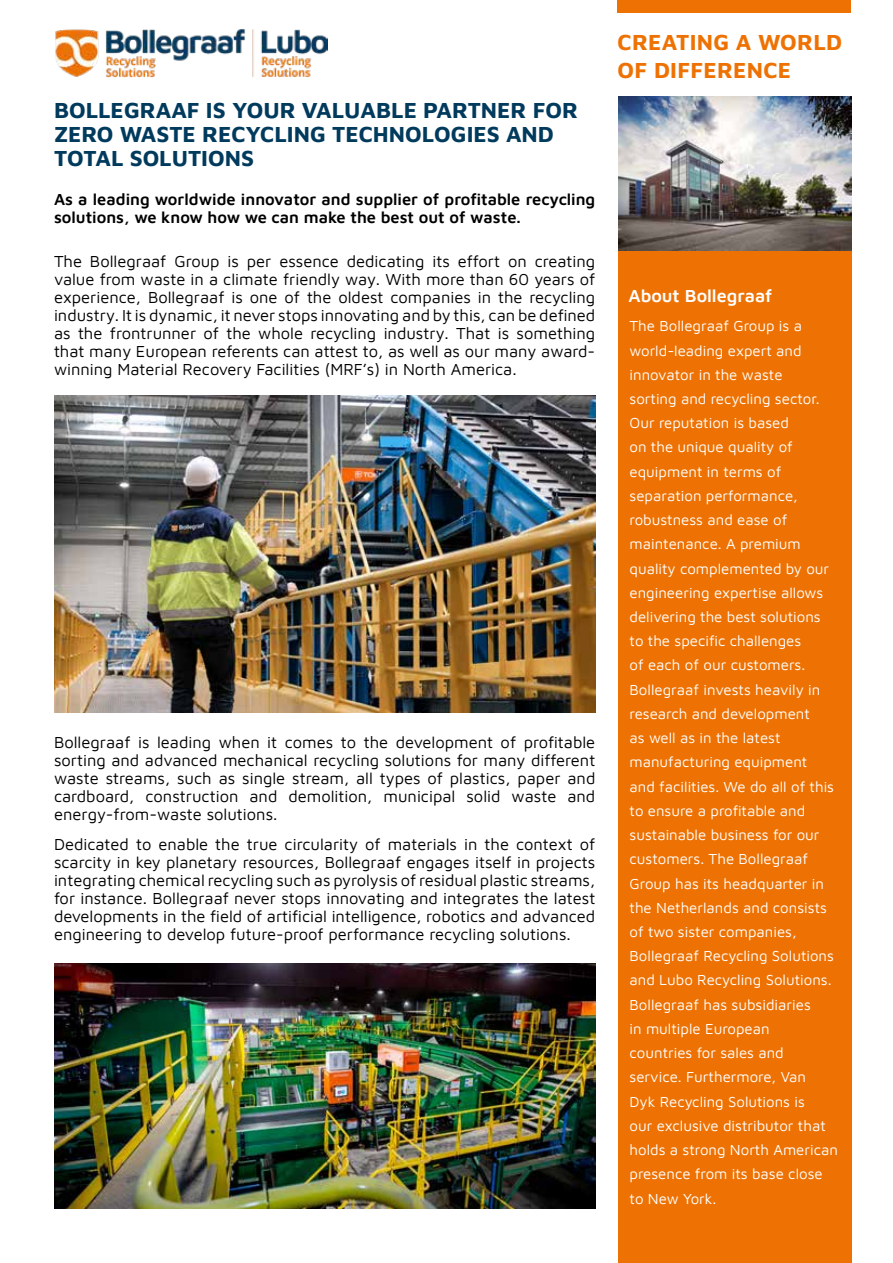
<style>
.page{position:relative;width:893px;height:1263px;background:#fff}
.page>*{position:absolute;margin:0;border:0;box-sizing:border-box;transform-origin:0 0}
.t1{font:22.5px/24px "Maven Pro";color:#003a5d}
.t2{font:22.5px/27.3px "Maven Pro";letter-spacing:.01em;color:#ee7203}
.t3{font:600 18px "Maven Pro";color:#fff}
.t4{font:16.5px/18px "Maven Pro";color:#000;text-align:justify}
.t5{font:600 16.5px/18px "Maven Pro";color:#000}
.t6{font:15px/24.3px "Maven Pro";color:#fff}
</style>
<div class="page">
<div style="left:618px;top:0;width:233px;height:13px;background:#ee7203"></div>
<div style="left:619px;top:251px;width:233px;height:1012px;background:#ee7203"></div>
<img style="left:619px;top:97px;width:233px;height:154px">
<img style="left:54px;top:395px;width:541px;height:318px">
<img style="left:55px;top:29px;width:272px;height:49px">
<img style="left:54px;top:963px;width:541px;height:246px">
<h1 class="t1" style="left:54px;top:97px;width:526px">BOLLEGRAAF IS YOUR VALUABLE PARTNER FOR<br>ZERO WASTE RECYCLING TECHNOLOGIES AND<br>TOTAL SOLUTIONS</h1>
<p class="t5" style="left:54px;top:189px;width:543px">As a leading worldwide innovator and supplier of profitable recycling solutions, we know how we can make the best out of waste.</p>
<p class="t4" style="left:54px;top:251px;width:543px">The Bollegraaf Group is per essence dedicating its effort on creating value from waste in a climate friendly way. With more than 60 years of experience, Bollegraaf is one of the oldest companies in the recycling industry. It is dynamic, it never stops innovating and by this, can be defined as the frontrunner of the whole recycling industry. That is something that many European referents can attest to, as well as our many award&shy;winning Material Recovery Facilities (MRF’s) in North America.</p>
<p class="t4" style="left:54px;top:732px;width:543px">Bollegraaf is leading when it comes to the development of profitable sorting and advanced mechanical recycling solutions for many different waste streams, such as single stream, all types of plastics, paper and cardboard, construction and demolition, municipal solid waste and energy-from-waste solutions.</p>
<p class="t4" style="left:54px;top:835px;width:543px">Dedicated to enable the true circularity of materials in the context of scarcity in key planetary resources, Bollegraaf engages itself in projects integrating chemical recycling such as pyrolysis of residual plastic streams, for instance. Bollegraaf never stops innovating and integrates the latest developments in the field of artificial intelligence, robotics and advanced engineering to develop future-proof performance recycling solutions.</p>
<h1 class="t2" style="left:618px;top:27px;width:226px">CREATING A WORLD<br>OF DIFFERENCE</h1>
<p class="t3" style="left:628px;top:284px;width:145px">About Bollegraaf</p>
<p class="t6" style="left:630px;top:313px;width:210px">The Bollegraaf Group is a world-leading expert and innovator in the waste<br>sorting and recycling sector.<br>Our reputation is based<br>on the unique quality of equipment in terms of separation performance, robustness and ease of maintenance. A premium quality complemented by our engineering expertise allows delivering the best solutions to the specific challenges<br>of each of our customers.<br>Bollegraaf invests heavily in research and development<br>as well as in the latest manufacturing equipment<br>and facilities. We do all of this to ensure a profitable and sustainable business for our customers. The Bollegraaf<br>Group has its headquarter in the Netherlands and consists of two sister companies,<br>Bollegraaf Recycling Solutions and Lubo Recycling Solutions.<br>Bollegraaf has subsidiaries<br>in multiple European<br>countries for sales and service. Furthermore, Van<br>Dyk Recycling Solutions is<br>our exclusive distributor that holds a strong North American presence from its base close to New York.</p>
</div>
